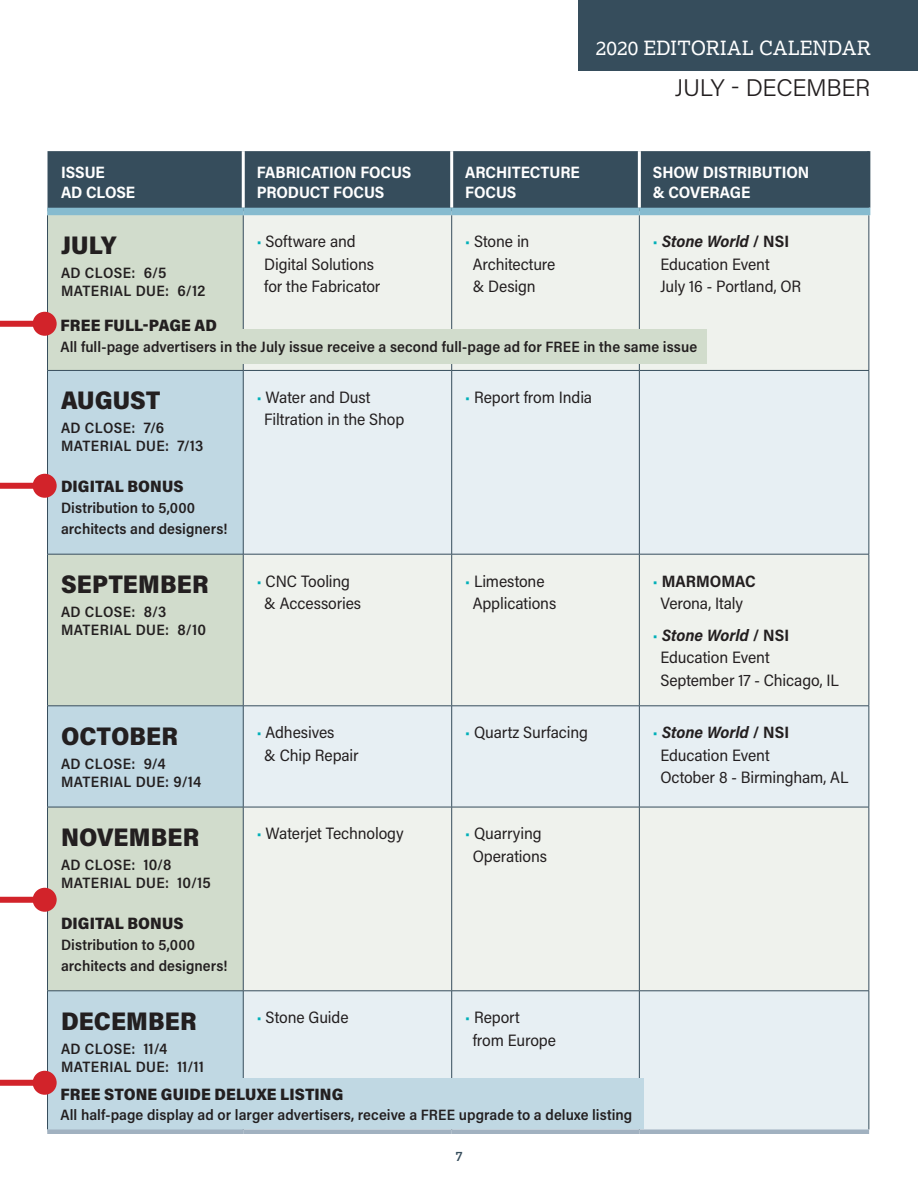
<style>
.page{position:relative;width:918px;height:1188px;background:#fff}
.page>*{position:absolute;margin:0;border:0;box-sizing:border-box;transform-origin:0 0}
.t1{font:900 25.5px "Acumin Pro Semi Cond";letter-spacing:.005em;color:#231f20}
.t2{font:300 24px "Acumin Pro";letter-spacing:-.015em;color:#231f20}
.t3{font:19.5px "Lexia";letter-spacing:.015em;color:#fff}
.t4{font:16.5px/22.5px "Acumin Pro Semi Cond";letter-spacing:-.01em;color:#231f20}
.t5{font:700 16.5px/19.8px "Acumin Pro Semi Cond";letter-spacing:-.005em;color:#fff}
.t6{font:900 16.5px "Acumin Pro Semi Cond";letter-spacing:.005em;color:#231f20}
.t7{font:600 15px/21px "Acumin Pro Semi Cond";letter-spacing:.005em;color:#231f20}
.t8{font:600 15px/18px "Acumin Pro Semi Cond";letter-spacing:.03em;color:#231f20}
.t9{font:700 13.5px "Lexia";color:#364d5c}
.s1{color:#00afb8}
.s2{font-weight:700;font-style:italic}
.s3{font-weight:700}
</style>
<div class="page">
<div style="left:578px;top:0;width:340px;height:70px;background:#364d5c"></div>
<div style="left:48px;top:151px;width:819px;height:57px;background:#364d5c"></div>
<div style="left:48px;top:215px;width:195px;height:155px;background:#d1dccc"></div>
<div style="left:244px;top:215px;width:625px;height:155px;background:#eff2ed"></div>
<svg style="left:48px;top:371px;width:195px;height:759px;background:#c7d9d7"></svg>
<div style="left:244px;top:371px;width:625px;height:759px;background:#e7eff3"></div>
<hr style="left:47px;top:215px;width:1px;height:155px;background:#364d5c">
<hr style="left:243px;top:215px;width:1px;height:155px;background:#364d5c">
<hr style="left:451px;top:215px;width:1px;height:155px;background:#364d5c">
<hr style="left:639px;top:215px;width:1px;height:155px;background:#364d5c">
<hr style="left:869px;top:215px;width:1px;height:155px;background:#364d5c">
<hr style="left:47px;top:370px;width:196px;height:1px;background:#364d5c">
<hr style="left:47px;top:371px;width:1px;height:183px;background:#364d5c">
<hr style="left:243px;top:370px;width:209px;height:1px;background:#364d5c">
<hr style="left:243px;top:371px;width:1px;height:183px;background:#364d5c">
<hr style="left:452px;top:370px;width:187px;height:1px;background:#364d5c">
<hr style="left:451px;top:371px;width:1px;height:183px;background:#364d5c">
<hr style="left:639px;top:370px;width:230px;height:1px;background:#364d5c">
<hr style="left:639px;top:371px;width:1px;height:183px;background:#364d5c">
<hr style="left:869px;top:371px;width:1px;height:183px;background:#364d5c">
<hr style="left:47px;top:554px;width:196px;height:1px;background:#364d5c">
<hr style="left:47px;top:554px;width:1px;height:152px;background:#364d5c">
<hr style="left:243px;top:554px;width:209px;height:1px;background:#364d5c">
<hr style="left:243px;top:554px;width:1px;height:152px;background:#364d5c">
<hr style="left:452px;top:554px;width:187px;height:1px;background:#364d5c">
<hr style="left:451px;top:554px;width:1px;height:152px;background:#364d5c">
<hr style="left:639px;top:554px;width:230px;height:1px;background:#364d5c">
<hr style="left:639px;top:554px;width:1px;height:152px;background:#364d5c">
<hr style="left:869px;top:554px;width:1px;height:152px;background:#364d5c">
<hr style="left:47px;top:706px;width:196px;height:1px;background:#364d5c">
<hr style="left:47px;top:706px;width:1px;height:101px;background:#364d5c">
<hr style="left:243px;top:706px;width:209px;height:1px;background:#364d5c">
<hr style="left:243px;top:706px;width:1px;height:101px;background:#364d5c">
<hr style="left:452px;top:706px;width:187px;height:1px;background:#364d5c">
<hr style="left:451px;top:706px;width:1px;height:101px;background:#364d5c">
<hr style="left:639px;top:706px;width:230px;height:1px;background:#364d5c">
<hr style="left:639px;top:706px;width:1px;height:101px;background:#364d5c">
<hr style="left:869px;top:706px;width:1px;height:101px;background:#364d5c">
<hr style="left:47px;top:807px;width:196px;height:1px;background:#364d5c">
<hr style="left:47px;top:807px;width:1px;height:184px;background:#364d5c">
<hr style="left:243px;top:807px;width:209px;height:1px;background:#364d5c">
<hr style="left:243px;top:807px;width:1px;height:184px;background:#364d5c">
<hr style="left:452px;top:807px;width:187px;height:1px;background:#364d5c">
<hr style="left:451px;top:807px;width:1px;height:184px;background:#364d5c">
<hr style="left:639px;top:807px;width:230px;height:1px;background:#364d5c">
<hr style="left:639px;top:807px;width:1px;height:184px;background:#364d5c">
<hr style="left:869px;top:807px;width:1px;height:184px;background:#364d5c">
<hr style="left:47px;top:991px;width:196px;height:1px;background:#364d5c">
<hr style="left:47px;top:991px;width:1px;height:139px;background:#364d5c">
<hr style="left:243px;top:991px;width:209px;height:1px;background:#364d5c">
<hr style="left:243px;top:991px;width:1px;height:139px;background:#364d5c">
<hr style="left:452px;top:991px;width:187px;height:1px;background:#364d5c">
<hr style="left:451px;top:991px;width:1px;height:139px;background:#364d5c">
<hr style="left:639px;top:991px;width:230px;height:1px;background:#364d5c">
<hr style="left:639px;top:991px;width:1px;height:139px;background:#364d5c">
<hr style="left:869px;top:991px;width:1px;height:139px;background:#364d5c">
<hr style="left:47px;top:1130px;width:196px;height:4px;background:#a1b1c0">
<hr style="left:243px;top:1130px;width:209px;height:4px;background:#a1b1c0">
<hr style="left:452px;top:1130px;width:187px;height:4px;background:#a1b1c0">
<hr style="left:639px;top:1130px;width:230px;height:4px;background:#a1b1c0">
<hr style="left:242px;top:151px;width:3px;height:57px;background:#fff">
<hr style="left:450px;top:151px;width:3px;height:57px;background:#fff">
<hr style="left:638px;top:151px;width:3px;height:57px;background:#fff">
<hr style="left:867px;top:151px;width:3px;height:57px;background:#364d5c">
<div style="left:47px;top:208px;width:196px;height:7px;background:#86bbcf"></div>
<div style="left:243px;top:208px;width:209px;height:7px;background:#86bbcf"></div>
<div style="left:452px;top:208px;width:187px;height:7px;background:#86bbcf"></div>
<div style="left:639px;top:208px;width:231px;height:7px;background:#86bbcf"></div>
<div style="left:54px;top:329px;width:652px;height:35px;background:#d1dccc"></div>
<div style="left:54px;top:1079px;width:590px;height:50px;background:#c0d8e3"></div>
<div style="left:0;top:897px;width:45px;height:6px;background:#d2232a"></div>
<div style="left:33px;top:888px;width:24px;height:24px;background:#d2232a;border-radius:50%"></div>
<div style="left:0;top:483px;width:45px;height:6px;background:#d2232a"></div>
<div style="left:33px;top:474px;width:24px;height:24px;background:#d2232a;border-radius:50%"></div>
<div style="left:0;top:321px;width:45px;height:6px;background:#d2232a"></div>
<div style="left:33px;top:312px;width:24px;height:24px;background:#d2232a;border-radius:50%"></div>
<div style="left:0;top:1080px;width:45px;height:6px;background:#d2232a"></div>
<div style="left:33px;top:1071px;width:24px;height:24px;background:#d2232a;border-radius:50%"></div>
<p class="t3" style="left:596px;top:36px;width:277px">2020 EDITORIAL CALENDAR</p>
<h2 class="t2" style="left:675px;top:72px;width:197px">JULY - DECEMBER</h2>
<p class="t5" style="left:61px;top:162px;width:76px">ISSUE<br>AD CLOSE</p>
<p class="t5" style="left:257px;top:162px;width:156px">FABRICATION FOCUS<br>PRODUCT FOCUS</p>
<p class="t5" style="left:465px;top:162px;width:116px">ARCHITECTURE<br>FOCUS</p>
<p class="t5" style="left:653px;top:162px;width:158px">SHOW DISTRIBUTION &amp; COVERAGE</p>
<h1 class="t1" style="left:61px;top:227px;width:57px">JULY</h1>
<p class="t8" style="left:61px;top:263px;width:146px">AD CLOSE: 6/5<br>MATERIAL DUE: 6/12</p>
<p class="t4" style="left:264px;top:230px;width:118px;text-indent:-8px"><span class="s1">•</span> Software and<br>Digital Solutions for the Fabricator</p>
<p class="t4" style="left:473px;top:230px;width:84px;text-indent:-8px"><span class="s1">•</span> Stone in<br>Architecture &amp; Design</p>
<p class="t4" style="left:660px;top:230px;width:142px;text-indent:-8px"><span class="s1">•</span> <span class="s2">Stone World</span> <span class="s3">/ NSI<br></span>Education Event<br>July 16 - Portland, OR</p>
<p class="t6" style="left:60px;top:313px;width:158px">FREE FULL-PAGE AD</p>
<p class="t7" style="left:60px;top:335px;width:638px">All full-page advertisers in the July issue receive a second full-page ad for FREE in the same issue</p>
<h1 class="t1" style="left:61px;top:383px;width:101px">AUGUST</h1>
<p class="t8" style="left:61px;top:419px;width:144px">AD CLOSE: 7/6<br>MATERIAL DUE: 7/13</p>
<p class="t6" style="left:61px;top:475px;width:124px">DIGITAL BONUS</p>
<p class="t7" style="left:61px;top:497px;width:168px">Distribution to 5,000 architects and designers!</p>
<h1 class="t1" style="left:61px;top:566px;width:149px">SEPTEMBER</h1>
<p class="t8" style="left:61px;top:602px;width:147px">AD CLOSE: 8/3<br>MATERIAL DUE: 8/10</p>
<h1 class="t1" style="left:61px;top:718px;width:119px">OCTOBER</h1>
<p class="t8" style="left:61px;top:754px;width:142px">AD CLOSE: 9/4<br>MATERIAL DUE: 9/14</p>
<h1 class="t1" style="left:61px;top:819px;width:140px">NOVEMBER</h1>
<p class="t8" style="left:61px;top:855px;width:151px">AD CLOSE: 10/8<br>MATERIAL DUE: 10/15</p>
<p class="t6" style="left:61px;top:911px;width:124px">DIGITAL BONUS</p>
<p class="t7" style="left:61px;top:933px;width:168px">Distribution to 5,000 architects and designers!</p>
<h1 class="t1" style="left:61px;top:1003px;width:137px">DECEMBER</h1>
<p class="t8" style="left:61px;top:1039px;width:144px">AD CLOSE: 11/4<br>MATERIAL DUE: 11/11</p>
<p class="t4" style="left:264px;top:385px;width:142px;text-indent:-7px"><span class="s1">•</span> Water and Dust<br>Filtration in the Shop</p>
<p class="t4" style="left:465px;top:385px;width:129px"><span class="s1">•</span> Report from India</p>
<p class="t4" style="left:264px;top:569px;width:98px;text-indent:-8px"><span class="s1">•</span> CNC Tooling &amp; Accessories</p>
<p class="t4" style="left:473px;top:569px;width:85px;text-indent:-7px"><span class="s1">•</span> Limestone<br>Applications</p>
<p class="t4" style="left:653px;top:569px;width:104px;text-align:center"><span class="s1">•</span> <span class="s3">MARMOMAC<br></span>Verona, Italy</p>
<p class="t4" style="left:660px;top:623px;width:180px;text-indent:-8px"><span class="s1">•</span> <span class="s2">Stone World</span> <span class="s3">/ NSI<br></span>Education Event<br>September 17 - Chicago, IL</p>
<p class="t4" style="left:264px;top:721px;width:96px;text-indent:-8px"><span class="s1">•</span> Adhesives<br>&amp; Chip Repair</p>
<p class="t4" style="left:465px;top:721px;width:124px"><span class="s1">•</span> Quartz Surfacing</p>
<p class="t4" style="left:660px;top:721px;width:190px;text-indent:-8px"><span class="s1">•</span> <span class="s2">Stone World</span> <span class="s3">/ NSI<br></span>Education Event<br>October 8 - Birmingham, AL</p>
<p class="t4" style="left:257px;top:822px;width:148px"><span class="s1">•</span> Waterjet Technology</p>
<p class="t4" style="left:465px;top:822px;width:83px;text-align:center"><span class="s1">•</span> Quarrying<br>Operations</p>
<p class="t4" style="left:257px;top:1005px;width:93px"><span class="s1">•</span> Stone Guide</p>
<p class="t4" style="left:473px;top:1005px;width:85px;text-indent:-7px"><span class="s1">•</span> Report<br>from Europe</p>
<p class="t6" style="left:60px;top:1083px;width:284px">FREE STONE GUIDE DELUXE LISTING</p>
<p class="t7" style="left:60px;top:1103px;width:573px">All half-page display ad or larger advertisers, receive a FREE upgrade to a deluxe listing</p>
<p class="t9" style="left:455px;top:1147px;width:9px">7</p>
</div>
